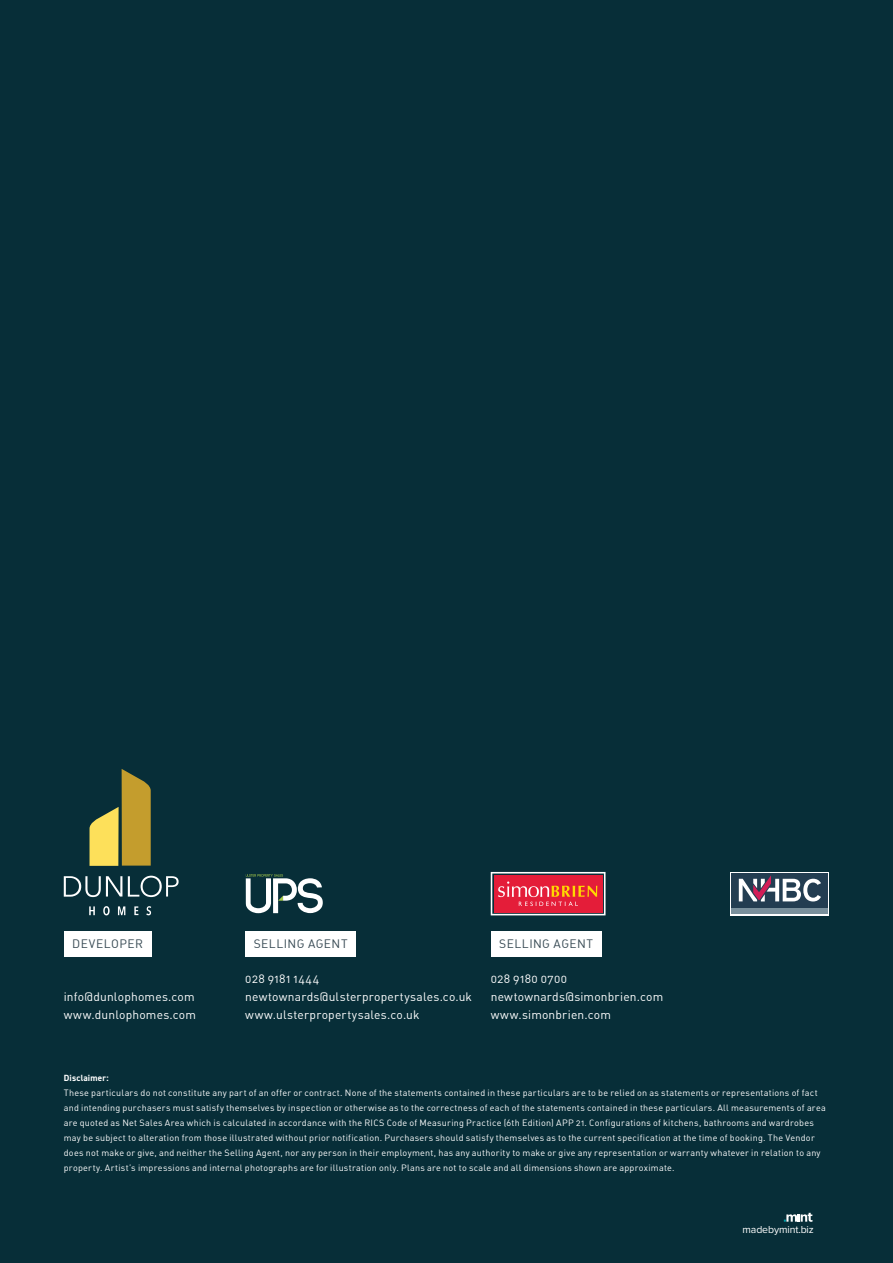
<style>
.page{position:relative;width:893px;height:1263px;background:#072e38}
.page>*{position:absolute;margin:0;border:0;box-sizing:border-box;transform-origin:0 0}
.t1{font:12px/18px "DIN Alternate";letter-spacing:.015em;color:#fff}
.t2{font:12px "DIN Alternate";letter-spacing:.04em;color:#344751}
.t3{font:10.5px "Proxima Nova";letter-spacing:-.01em;color:#fff}
.t4{font:9px/15px "DIN Alternate";letter-spacing:.03em;color:#fff}
.t5{font:700 9px "DIN2014";letter-spacing:.02em;color:#fff}
</style>
<div class="page">
<svg style="left:89px;top:906px;width:6px;height:9px"></svg>
<svg style="left:103px;top:906px;width:7px;height:9px"></svg>
<svg style="left:118px;top:906px;width:7px;height:9px"></svg>
<svg style="left:134px;top:906px;width:4px;height:9px"></svg>
<svg style="left:146px;top:906px;width:5px;height:9px"></svg>
<svg style="left:90px;top:769px;width:61px;height:97px"></svg>
<svg style="left:64px;top:876px;width:58px;height:21px"></svg>
<svg style="left:128px;top:876px;width:51px;height:21px"></svg>
<div style="left:64px;top:931px;width:88px;height:25px;background:#fff"></div>
<div style="left:491px;top:931px;width:111px;height:25px;background:#fff"></div>
<svg style="left:491px;top:872px;width:114px;height:43px;background:#d84550"></svg>
<div style="left:245px;top:931px;width:111px;height:25px;background:#fff"></div>
<svg style="left:246px;top:874px;width:77px;height:39px"></svg>
<div style="left:731px;top:872px;width:98px;height:43px;background:#233d51"></div>
<div style="left:732px;top:908px;width:96px;height:6px;background:#7a909c"></div>
<svg style="left:739px;top:875px;width:82px;height:26px"></svg>
<svg style="left:784px;top:1213px;width:28px;height:9px"></svg>
<h1 class="t2" style="left:72px;top:936px;width:72px">DEVELOPER</h1>
<h1 class="t1" style="left:64px;top:988px;width:134px">info@dunlophomes.com www.dunlophomes.com</h1>
<h1 class="t2" style="left:254px;top:936px;width:95px">SELLING AGENT</h1>
<h1 class="t1" style="left:245px;top:970px;width:228px">028 9181 1444 newtownards@ulsterpropertysales.co.uk www.ulsterpropertysales.co.uk</h1>
<h1 class="t2" style="left:499px;top:936px;width:95px">SELLING AGENT</h1>
<h1 class="t1" style="left:491px;top:970px;width:174px">028 9180 0700 newtownards@simonbrien.com www.simonbrien.com</h1>
<p class="t5" style="left:64px;top:1071px;width:46px">Disclaimer:</p>
<p class="t4" style="left:64px;top:1085px;width:763px">These particulars do not constitute any part of an offer or contract. None of the statements contained in these particulars are to be relied on as statements or representations of fact and intending purchasers must satisfy themselves by inspection or otherwise as to the correctness of each of the statements contained in these particulars. All measurements of area are quoted as Net Sales Area which is calculated in accordance with the RICS Code of Measuring Practice (6th Edition) APP 21. Configurations of kitchens, bathrooms and wardrobes may be subject to alteration from those illustrated without prior notification. Purchasers should satisfy themselves as to the current specification at the time of booking. The Vendor does not make or give, and neither the Selling Agent, nor any person in their employment, has any authority to make or give any representation or warranty whatever in relation to any property. Artist’s impressions and internal photographs are for illustration only. Plans are not to scale and all dimensions shown are approximate.</p>
<p class="t3" style="left:742px;top:1223px;width:73px">madebymint.biz</p>
</div>
